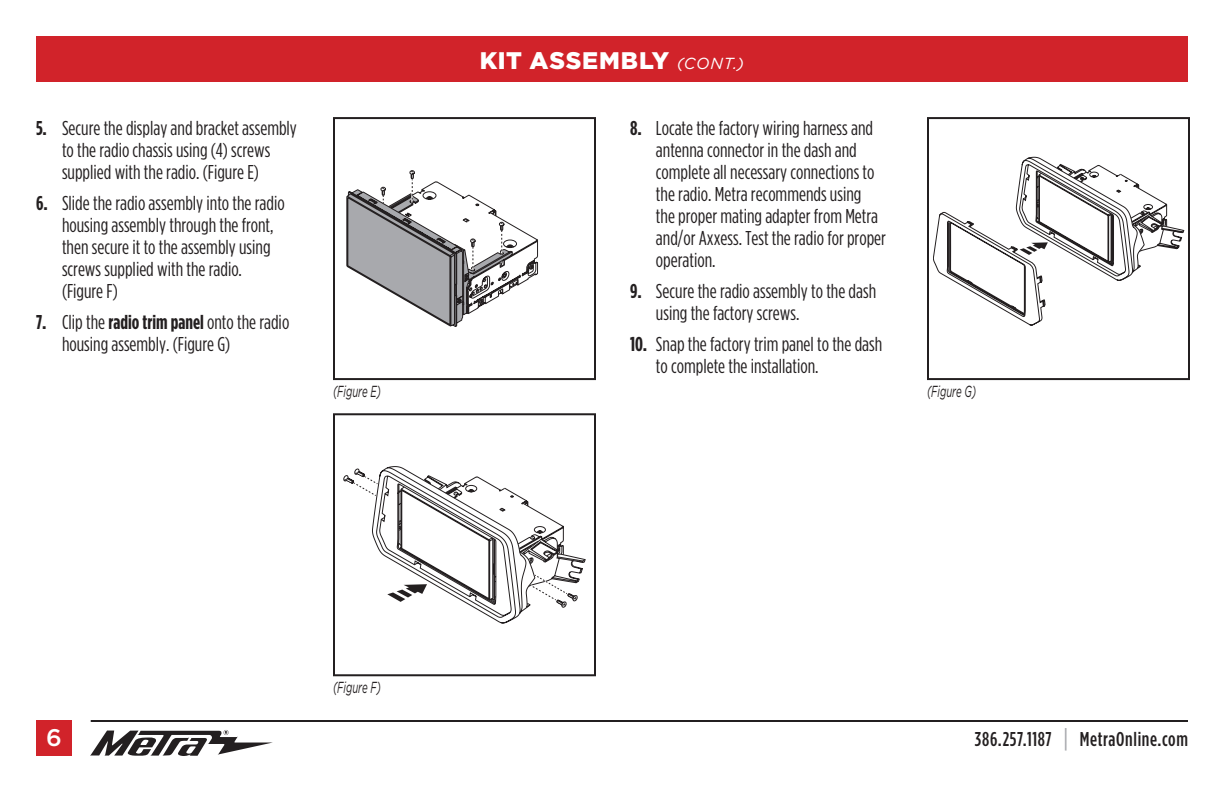
<style>
.page{position:relative;width:1224px;height:792px;background:#fff}
.page>*{position:absolute;margin:0;border:0;box-sizing:border-box;transform-origin:0 0}
.t1{font:900 24px "Gotham";letter-spacing:.03em;color:#fff}
.t2{font:500 24px "Gotham";color:#fff}
.t3{font:20px/22px "Gotham Condensed";color:#231f20}
.t4{font:500 20px "Gotham Condensed";letter-spacing:.03em;color:#231f20}
.t5{font:italic 16px "Gotham";color:#231f20;scale:.6 1}
.s1{font-weight:700}
.s2{font-weight:400;font-style:italic;font-size:16px}
.s3{font-size:26px;color:#a8a9ad}
</style>
<div class="page">
<div style="left:36px;top:36px;width:1152px;height:45px;background:#d1232a"></div>
<svg style="left:90px;top:730px;width:183px;height:26px"></svg>
<hr style="left:91px;top:720px;width:1097px;height:2px;background:#231f20">
<div style="left:36px;top:720px;width:36px;height:36px;background:#d1232a"></div>
<svg style="left:347px;top:170px;width:191px;height:157px"></svg>
<div style="left:333px;top:117px;width:263px;height:263px;border:2px solid #231f20"></div>
<svg style="left:344px;top:466px;width:241px;height:157px"></svg>
<div style="left:333px;top:413px;width:263px;height:263px;border:2px solid #231f20"></div>
<svg style="left:933px;top:157px;width:251px;height:168px"></svg>
<div style="left:927px;top:117px;width:263px;height:263px;border:2px solid #231f20"></div>
<p class="t3" style="left:62px;top:117px;width:236px;text-indent:-26px"><span class="s1">5.</span> Secure the display and bracket assembly to the radio chassis using (4) screws supplied with the radio. (Figure E)</p>
<p class="t3" style="left:62px;top:192px;width:224px;text-indent:-26px"><span class="s1">6.</span> Slide the radio assembly into the radio housing assembly through the front, then secure it to the assembly using screws supplied with the radio. (Figure F)</p>
<p class="t3" style="left:62px;top:311px;width:229px;text-indent:-26px"><span class="s1">7.</span> Clip the <span class="s1">radio trim panel</span> onto the radio housing assembly. (Figure G)</p>
<p class="t5" style="left:333px;top:382px;width:82px">(Figure E)</p>
<p class="t1" style="left:480px;top:46px;width:266px">KIT ASSEMBLY <span class="s2">(CONT.)</span></p>
<p class="t3" style="left:656px;top:117px;width:232px;text-indent:-26px"><span class="s1">8.</span> Locate the factory wiring harness and antenna connector in the dash and complete all necessary connections to the radio. Metra recommends using<br>the proper mating adapter from Metra and/or Axxess. Test the radio for proper operation.</p>
<p class="t3" style="left:656px;top:280px;width:222px;text-indent:-26px"><span class="s1">9.</span> Secure the radio assembly to the dash using the factory screws.</p>
<p class="t3" style="left:656px;top:333px;width:228px;text-indent:-26px"><span class="s1">10.</span> Snap the factory trim panel to the dash to complete the installation.</p>
<p class="t5" style="left:927px;top:382px;width:84px">(Figure G)</p>
<p class="t5" style="left:333px;top:679px;width:82px">(Figure F)</p>
<p class="t2" style="left:46px;top:724px;width:17px">6</p>
<p class="t4" style="left:975px;top:728px;width:215px">386.257.1187 <span class="s3">|</span> MetraOnline.com</p>
</div>
